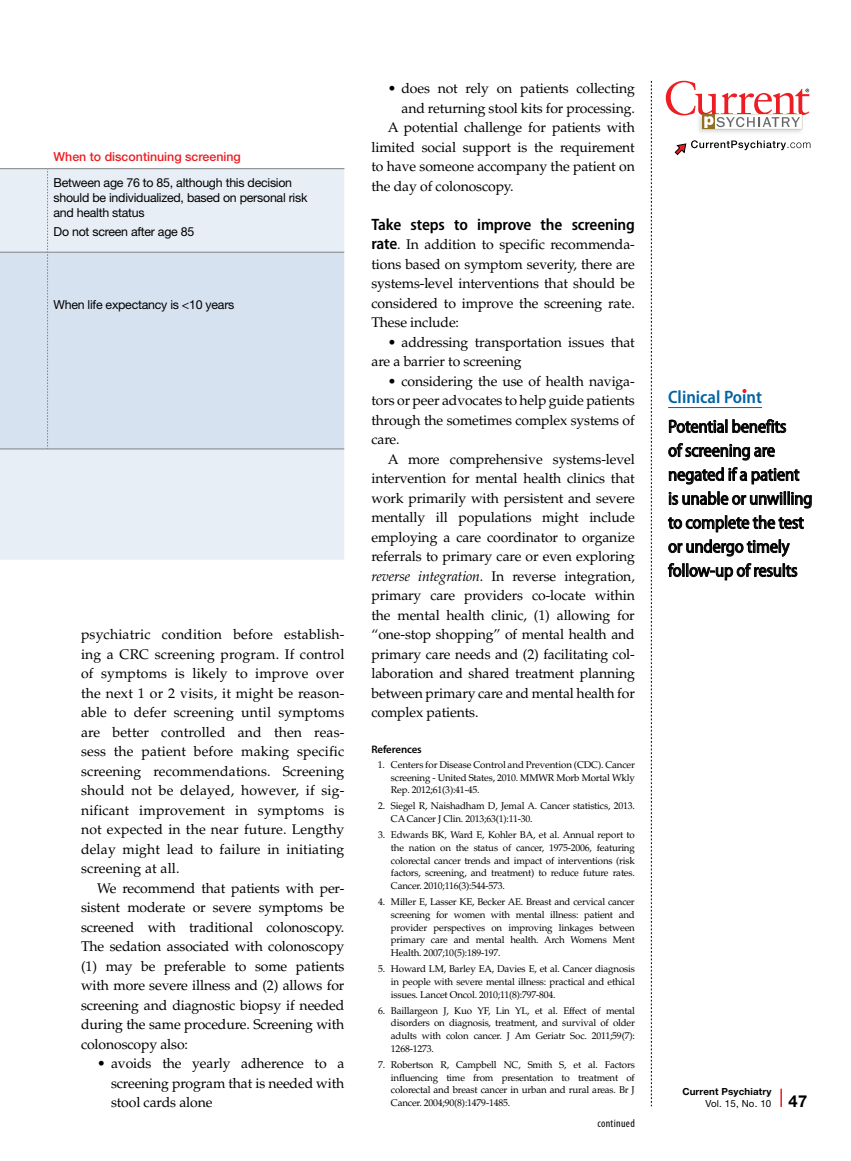
<style>
.page{position:relative;width:851px;height:1161px;background:#fff}
.page>*{position:absolute;margin:0;border:0;box-sizing:border-box;transform-origin:0 0}
.clinical_point{font:semi-condensed 18px/24px "Myriad Pro";letter-spacing:-.01em;color:#000}
.t1{font:600 semi-condensed 18px "Myriad Pro";color:#0063a5}
.body{font:600 semi-condensed 16.5px "Myriad Pro";letter-spacing:-.01em;color:#000}
.body_indent{font:14.1px/19.5px "Palatino LT Std";letter-spacing:-.01em;color:#000;text-align:justify}
.body-2{font:14.1px/19.5px "Palatino LT Std";letter-spacing:-.01em;color:#000;text-align:justify}
.t2{font:12.3px/15px "Helvetica Neue LT Std";letter-spacing:-.02em;color:#000}
.t3{font:500 12.3px "Helvetica Neue LT Std";color:#ed1d24}
.t4{font:condensed 11.25px "Myriad Pro";letter-spacing:.03em;color:#000}
.bbody_reference{font:600 10.8px "Myriad Pro";letter-spacing:-.01em;color:#000}
.reference{font:9.75px/12.8px "Palatino LT Std";letter-spacing:-.02em;color:#000;text-align:justify}
.t5{font:700 9.75px/12px "Helvetica Neue LT Std";letter-spacing:.015em;color:#000}
.s1{font-family:"Myriad Pro";font-weight:600;font-stretch:semi-condensed;font-size:16.5px}
.s2{font-style:italic}
.s3{font-weight:400}
.s4{font-size:16.5px}
</style>
<div class="page">
<svg style="left:651px;top:81px;width:1px;height:1025px"></svg>
<svg style="left:780px;top:1089px;width:1px;height:18px"></svg>
<svg style="left:674px;top:140px;width:136px;height:15px"></svg>
<img style="left:698px;top:129px;width:105px;height:4px">
<svg style="left:665px;top:81px;width:144px;height:48px"></svg>
<hr style="left:668px;top:407px;width:94px;height:1px;background:#0063a5">
<svg style="left:669px;top:419px;width:117px;height:15px"></svg>
<svg style="left:668px;top:443px;width:106px;height:18px"></svg>
<svg style="left:669px;top:467px;width:130px;height:18px"></svg>
<svg style="left:669px;top:491px;width:142px;height:18px"></svg>
<svg style="left:668px;top:515px;width:135px;height:18px"></svg>
<svg style="left:668px;top:539px;width:121px;height:18px"></svg>
<svg style="left:668px;top:563px;width:129px;height:18px"></svg>
<svg style="left:742px;top:389px;width:5px;height:4px"></svg>
<div style="left:0;top:169px;width:344px;height:391px;background:#e8eef6"></div>
<div style="left:0;top:253px;width:344px;height:196px;background:#d6e2f0"></div>
<hr style="left:0;top:168px;width:48px;height:1px;background:#808285">
<hr style="left:48px;top:168px;width:296px;height:1px;background:#808285">
<hr style="left:0;top:252px;width:47px;height:1px;background:#808285">
<hr style="left:48px;top:252px;width:296px;height:1px;background:#808285">
<hr style="left:0;top:449px;width:48px;height:1px;background:#808285">
<hr style="left:48px;top:449px;width:296px;height:1px;background:#808285">
<svg style="left:47px;top:169px;width:1px;height:280px"></svg>
<p class="t3" style="left:54px;top:149px;width:189px">When to discontinuing screening</p>
<p class="t2" style="left:54px;top:175px;width:255px">Between age 76 to 85, although this decision should be individualized, based on personal risk and health status</p>
<p class="t2" style="left:54px;top:224px;width:142px">Do not screen after age 85</p>
<p class="t2" style="left:54px;top:297px;width:182px">When life expectancy is &lt;10 years</p>
<p class="body-2" style="left:81px;top:625px;width:265px">psychiatric condition before establish&shy;ing a CRC screening program. If control of symptoms is likely to improve over the next 1 or 2 visits, it might be reason&shy;able to defer screening until symptoms are better controlled and then reas&shy;sess the patient before making specific screening recommendations. Screening should not be delayed, however, if sig&shy;nificant improvement in symptoms is not expected in the near future. Lengthy delay might lead to failure in initiating screening at all.</p>
<p class="body_indent" style="left:81px;top:878px;width:265px;text-indent:16px">We recommend that patients with per&shy;sistent moderate or severe symptoms be screened with traditional colonoscopy.<br>The sedation associated with colonoscopy (1) may be preferable to some patients with more severe illness and (2) allows for screening and diagnostic biopsy if needed during the same procedure. Screening with colonoscopy also:</p>
<p class="body_indent" style="left:111px;top:1054px;width:235px;text-indent:-14px">• avoids the yearly adherence to a screening program that is needed with stool cards alone</p>
<p class="body_indent" style="left:387px;top:79px;width:249px;text-align:right">• does not rely on patients collecting and returning stool kits for processing.</p>
<p class="body_indent" style="left:371px;top:118px;width:265px;text-indent:16px">A potential challenge for patients with limited social support is the requirement to have someone accompany the patient on the day of colonoscopy.</p>
<p class="body" style="left:371px;top:214px;width:265px">Take steps to improve the screening</p>
<p class="body-2" style="left:371px;top:235px;width:265px"><span class="s1">rate</span>. In addition to specific recommenda&shy;tions based on symptom severity, there are systems-level interventions that should be considered to improve the screening rate.<br>These include:</p>
<p class="body_indent" style="left:371px;top:332px;width:265px;text-indent:16px">• addressing transportation issues that are a barrier to screening</p>
<p class="body_indent" style="left:371px;top:371px;width:265px;text-indent:16px">• considering the use of health naviga&shy;tors or peer advocates to help guide patients through the sometimes complex systems of care.</p>
<p class="body_indent" style="left:371px;top:449px;width:265px;text-indent:16px">A more comprehensive systems-level intervention for mental health clinics that work primarily with persistent and severe mentally ill populations might include employing a care coordinator to organize referrals to primary care or even exploring <span class="s2">reverse integration</span>. In reverse integration, primary care providers co-locate within the mental health clinic, (1) allowing for “one-stop shopping” of mental health and primary care needs and (2) facilitating col&shy;laboration and shared treatment planning between primary care and mental health for complex patients.</p>
<p class="bbody_reference" style="left:371px;top:743px;width:52px">References</p>
<p class="reference" style="left:391px;top:758px;width:245px;text-indent:-13px">1. Centers for Disease Control and Prevention (CDC). Cancer screening - United States, 2010. MMWR Morb Mortal Wkly Rep. 2012;61(3):41-45.</p>
<p class="reference" style="left:391px;top:800px;width:245px;text-indent:-13px">2. Siegel R, Naishadham D, Jemal A. Cancer statistics, 2013.<br>CA Cancer J Clin. 2013;63(1):11-30.</p>
<p class="reference" style="left:391px;top:829px;width:245px;text-indent:-13px">3. Edwards BK, Ward E, Kohler BA, et al. Annual report to the nation on the status of cancer, 1975-2006, featuring colorectal cancer trends and impact of interventions (risk factors, screening, and treatment) to reduce future rates.<br>Cancer. 2010;116(3):544-573.</p>
<p class="reference" style="left:391px;top:896px;width:245px;text-indent:-13px">4. Miller E, Lasser KE, Becker AE. Breast and cervical cancer screening for women with mental illness: patient and provider perspectives on improving linkages between primary care and mental health. Arch Womens Ment Health. 2007;10(5):189-197.</p>
<p class="reference" style="left:391px;top:963px;width:245px;text-indent:-13px">5. Howard LM, Barley EA, Davies E, et al. Cancer diagnosis in people with severe mental illness: practical and ethical issues. Lancet Oncol. 2010;11(8):797-804.</p>
<p class="reference" style="left:391px;top:1004px;width:245px;text-indent:-13px">6. Baillargeon J, Kuo YF, Lin YL, et al. Effect of mental disorders on diagnosis, treatment, and survival of older adults with colon cancer. J Am Geriatr Soc. 2011;59(7):<br>1268-1273.</p>
<p class="reference" style="left:391px;top:1058px;width:245px;text-indent:-13px">7. Robertson R, Campbell NC, Smith S, et al. Factors influencing time from presentation to treatment of colorectal and breast cancer in urban and rural areas. Br J Cancer. 2004;90(8):1479-1485.</p>
<p class="t4" style="left:597px;top:1116px;width:39px">continued</p>
<p class="t1" style="left:668px;top:386px;width:95px">Clinical Point</p>
<p class="clinical_point" style="left:668px;top:414px;width:146px">Potential benefits<br>of screening are negated if a patient is unable or unwilling to complete the test or undergo timely follow-up of results</p>
<p class="t5" style="left:705px;top:1085px;width:103px;text-indent:-23px">Current Psychiatry<br><span class="s3">Vol. 15, No. 10</span> <span class="s4">47</span></p>
</div>
